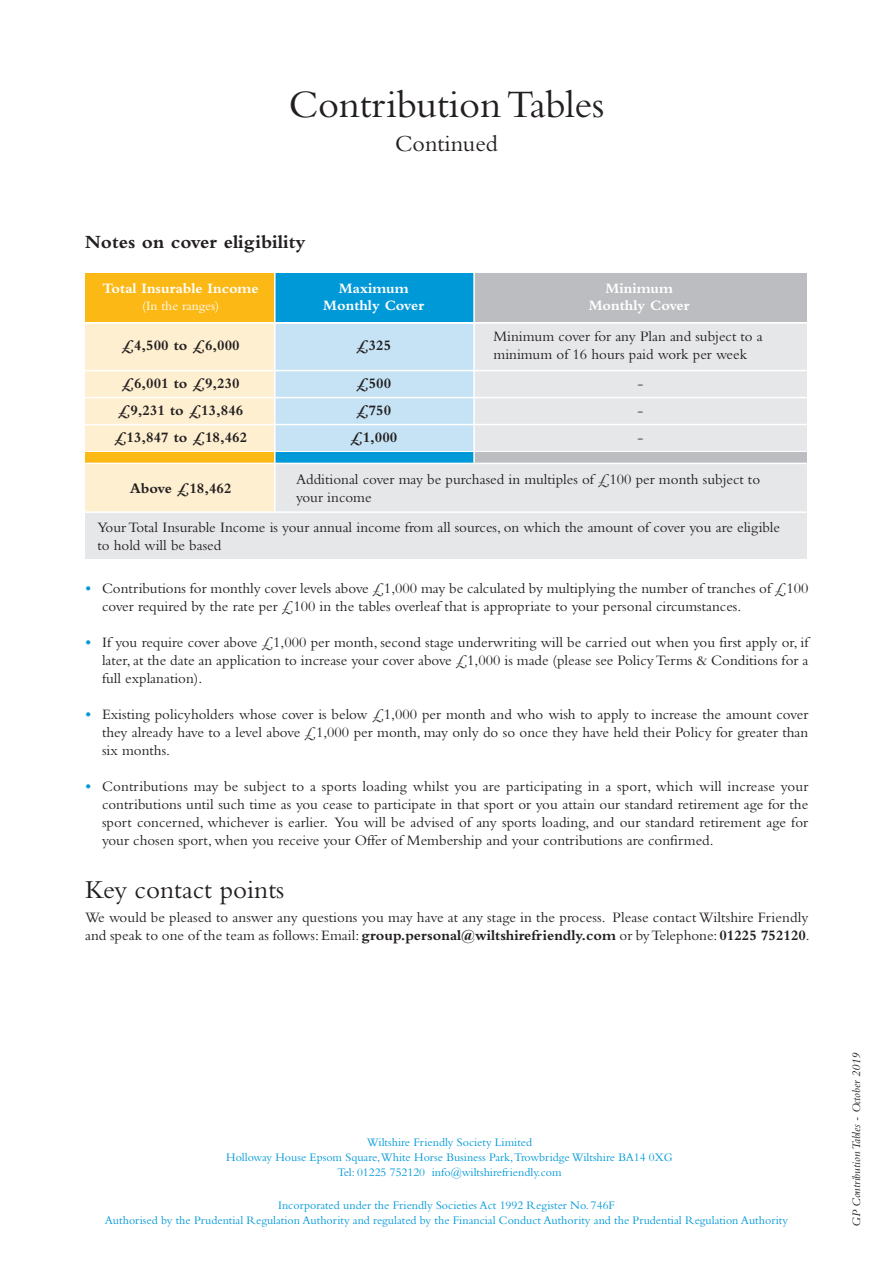
<style>
.page{position:relative;width:893px;height:1263px;background:#fff}
.page>*{position:absolute;margin:0;border:0;box-sizing:border-box;transform-origin:0 0}
.t1{font:40.5px "Bembo";letter-spacing:-.005em;color:#231f20}
.t2{font:27px "Bembo";color:#231f20}
.t3{font:24px "Bembo";color:#231f20}
.t4{font:700 19.5px "Bembo";color:#231f20}
.t5{font:15px/18px "Bembo";color:#231f20}
.t6{font:700 15px "Bembo";color:#231f20}
.t7{font:700 15px "Bembo";color:#fff}
.t8{font:13.5px "Bembo";color:#fff}
.t9{font:12px/15px "Bembo";color:#0099d8;text-align:center}
.t10{font:italic 12px "Bembo";color:#231f20}
.s1{font-weight:700;font-style:italic;color:#0099d8}
.s2{font-weight:700}
</style>
<div class="page">
<div style="left:275px;top:273px;width:199px;height:49px;background:#0099d8"></div>
<div style="left:474px;top:273px;width:333px;height:49px;background:#bcbdc0"></div>
<div style="left:85px;top:273px;width:190px;height:49px;background:#fcb814"></div>
<div style="left:275px;top:324px;width:199px;height:128px;background:#c5e3f4"></div>
<div style="left:275px;top:452px;width:199px;height:60px;background:#e6e7e9"></div>
<div style="left:474px;top:324px;width:333px;height:188px;background:#e6e7e9"></div>
<div style="left:85px;top:323px;width:190px;height:189px;background:#feefd0"></div>
<hr style="left:274px;top:260px;width:2px;height:254px;background:#fff">
<hr style="left:85px;top:370px;width:722px;height:1px;background:#fff">
<hr style="left:85px;top:322px;width:722px;height:2px;background:#fff">
<hr style="left:85px;top:397px;width:722px;height:1px;background:#fff">
<hr style="left:85px;top:424px;width:722px;height:1px;background:#fff">
<div style="left:85px;top:451px;width:722px;height:12px;background:#fff"></div>
<div style="left:275px;top:452px;width:219px;height:12px;background:#0099d8"></div>
<div style="left:474px;top:452px;width:333px;height:12px;background:#bcbdc0"></div>
<div style="left:85px;top:452px;width:190px;height:12px;background:#fcb814"></div>
<svg style="left:274px;top:452px;width:2px;height:11px"></svg>
<hr style="left:85px;top:463px;width:722px;height:1px;background:#fff">
<hr style="left:473px;top:260px;width:2px;height:203px;background:#fff">
<div style="left:85px;top:512px;width:722px;height:47px;background:#e6e7e9"></div>
<hr style="left:85px;top:511px;width:722px;height:2px;background:#fff">
<h1 class="t1" style="left:289px;top:89px;width:317px">Contribution Tables</h1>
<h3 class="t3" style="left:395px;top:135px;width:104px">Continued</h3>
<h3 class="t4" style="left:85px;top:235px;width:222px">Notes on cover eligibility</h3>
<p class="t7" style="left:103px;top:283px;width:158px">Total Insurable Income</p>
<p class="t7" style="left:339px;top:283px;width:71px">Maximum</p>
<p class="t7" style="left:605px;top:283px;width:69px">Minimum</p>
<p class="t8" style="left:142px;top:301px;width:79px">(In the ranges)</p>
<p class="t7" style="left:323px;top:300px;width:103px">Monthly Cover</p>
<p class="t7" style="left:589px;top:300px;width:103px">Monthly Cover</p>
<p class="t5" style="left:493px;top:329px;width:271px">Minimum cover for any Plan and subject to a</p>
<p class="t6" style="left:122px;top:340px;width:120px">£4,500 to £6,000</p>
<p class="t6" style="left:356px;top:340px;width:36px">£325</p>
<p class="t5" style="left:493px;top:347px;width:255px">minimum of 16 hours paid work per week</p>
<p class="t6" style="left:122px;top:378px;width:120px">£6,001 to £9,230</p>
<p class="t6" style="left:356px;top:378px;width:36px">£500</p>
<p class="t5" style="left:637px;top:376px;width:7px">-</p>
<p class="t6" style="left:118px;top:405px;width:127px">£9,231 to £13,846</p>
<p class="t6" style="left:356px;top:405px;width:36px">£750</p>
<p class="t5" style="left:637px;top:403px;width:7px">-</p>
<p class="t6" style="left:114px;top:432px;width:135px">£13,847 to £18,462</p>
<p class="t6" style="left:350px;top:432px;width:49px">£1,000</p>
<p class="t5" style="left:637px;top:430px;width:7px">-</p>
<p class="t6" style="left:130px;top:483px;width:103px">Above £18,462</p>
<p class="t5" style="left:296px;top:472px;width:466px">Additional cover may be purchased in multiples of £100 per month subject to your income</p>
<p class="t5" style="left:97px;top:520px;width:684px">Your Total Insurable Income is your annual income from all sources, on which the amount of cover you are eligible to hold will be based</p>
<p class="t5" style="left:102px;top:581px;width:708px;text-indent:-17px"><span class="s1">•</span> Contributions for monthly cover levels above £1,000 may be calculated by multiplying the number of tranches of £100 cover required by the rate per £100 in the tables overleaf that is appropriate to your personal circumstances.</p>
<p class="t5" style="left:102px;top:635px;width:708px;text-align:justify;text-indent:-17px"><span class="s1">•</span> If you require cover above £1,000 per month, second stage underwriting will be carried out when you first apply or, if later, at the date an application to increase your cover above £1,000 is made (please see Policy Terms &amp; Conditions for a full explanation).</p>
<p class="t5" style="left:102px;top:707px;width:708px;text-align:justify;text-indent:-17px"><span class="s1">•</span> Existing policyholders whose cover is below £1,000 per month and who wish to apply to increase the amount cover they already have to a level above £1,000 per month, may only do so once they have held their Policy for greater than six months.</p>
<p class="t5" style="left:102px;top:779px;width:708px;text-align:justify;text-indent:-17px"><span class="s1">•</span> Contributions may be subject to a sports loading whilst you are participating in a sport, which will increase your contributions until such time as you cease to participate in that sport or you attain our standard retirement age for the sport concerned, whichever is earlier. You will be advised of any sports loading, and our standard retirement age for your chosen sport, when you receive your Offer of Membership and your contributions are confirmed.</p>
<h2 class="t2" style="left:85px;top:880px;width:201px">Key contact points</h2>
<p class="t5" style="left:85px;top:909px;width:726px">We would be pleased to answer any questions you may have at any stage in the process. Please contact Wiltshire Friendly and speak to one of the team as follows: Email: <span class="s2">group.personal@wiltshirefriendly.com</span> or by Telephone: <span class="s2">01225 752120</span>.</p>
<p class="t9" style="left:226px;top:1135px;width:448px">Wiltshire Friendly Society Limited<br>Holloway House Epsom Square,White Horse Business Park,Trowbridge Wiltshire BA14 0XG<br>Tel: 01225 752120 info@wiltshirefriendly.com</p>
<p class="t9" style="left:105px;top:1199px;width:685px">Incorporated under the Friendly Societies Act 1992 Register No. 746F<br>Authorised by the Prudential Regulation Authority and regulated by the Financial Conduct Authority and the Prudential Regulation Authority</p>
<p class="t10" style="left:852px;top:1227px;width:176px;rotate:-90deg">GP Contribution Tables - October 2019</p>
</div>
